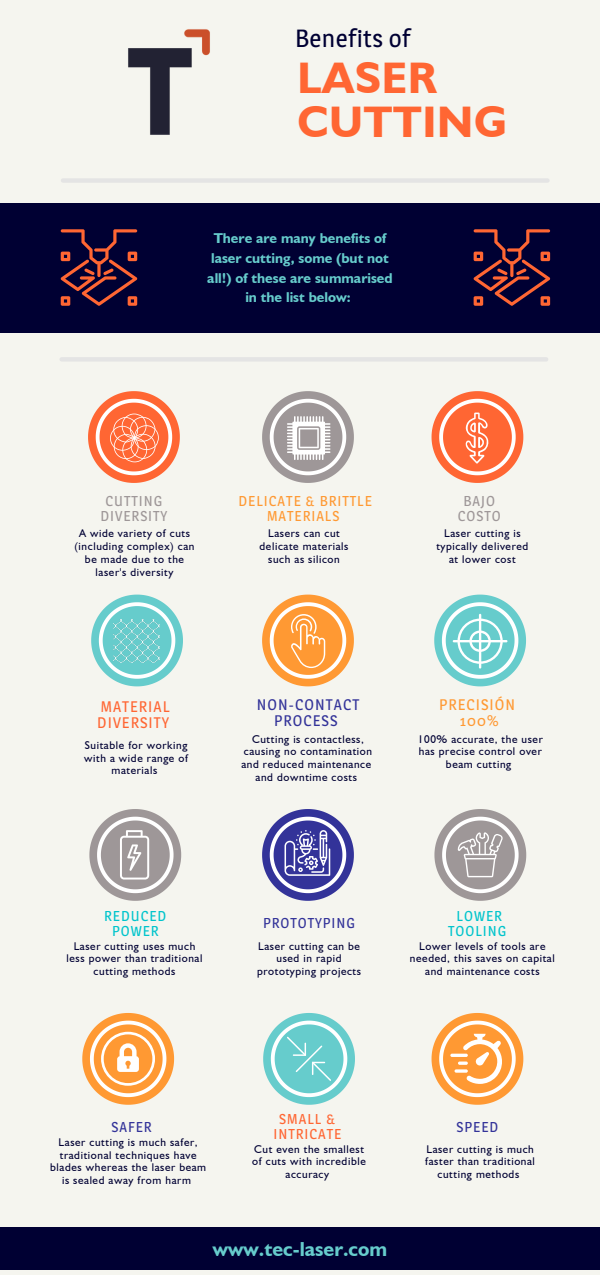
<style>
.page{position:relative;width:600px;height:1275px;background:#f5f5ef}
.page>*{position:absolute;margin:0;border:0;box-sizing:border-box;transform-origin:0 0}
.t1{font:700 44.2px/44px "Humanist 521 BT";letter-spacing:.02em;color:#f63}
.t2{font:24.8px "Magra";letter-spacing:.015em;color:#003}
.t3{font:700 20.3px "Humanist 521 BT";color:#6cc}
.t4{font:15.3px/16.1px "Magra";letter-spacing:.07em;color:#339;text-align:center}
.t5{font:15.3px/16.1px "Magra";letter-spacing:.07em;color:#f63}
.t6{font:15.3px "Magra";letter-spacing:.07em;color:#f93}
.t7{font:700 14.3px/19.9px "Humanist 521 BT";color:#6cc;text-align:center}
.t8{font:14.3px/15px "Magra";letter-spacing:.07em;color:#9e9798;text-align:center}
.t9{font:14.3px/15px "Magra";letter-spacing:.07em;color:#f93;text-align:center}
.t10{font:14.3px/15px "Magra";letter-spacing:.07em;color:#00c4cc;text-align:center}
.t11{font:14.3px "Magra";letter-spacing:.07em;color:#339}
.t12{font:14.3px/15px "Magra";letter-spacing:.07em;color:#f63;text-align:center}
.t13{font:11.2px/12.8px "Humanist 521 BT";letter-spacing:.055em;color:#003;text-align:center}
</style>
<div class="page">
<div style="left:0;top:203px;width:600px;height:129px;background:#003"></div>
<div style="left:63px;top:178px;width:484px;height:5px;background:#e4e4e4"></div>
<div style="left:62px;top:357px;width:484px;height:5px;background:#e4e4e4"></div>
<img style="left:128px;top:29px;width:82px;height:106px">
<svg style="left:61px;top:229px;width:76px;height:77px"></svg>
<svg style="left:474px;top:229px;width:76px;height:77px"></svg>
<svg style="left:91px;top:595px;width:92px;height:91px"></svg>
<svg style="left:262px;top:391px;width:92px;height:92px"></svg>
<svg style="left:88px;top:391px;width:92px;height:92px"></svg>
<svg style="left:432px;top:391px;width:91px;height:92px"></svg>
<img style="left:113px;top:619px;width:46px;height:44px">
<svg style="left:262px;top:595px;width:92px;height:91px"></svg>
<svg style="left:434px;top:595px;width:92px;height:91px"></svg>
<svg style="left:89px;top:809px;width:92px;height:92px"></svg>
<svg style="left:262px;top:809px;width:92px;height:92px"></svg>
<svg style="left:434px;top:809px;width:92px;height:92px"></svg>
<svg style="left:82px;top:1013px;width:92px;height:92px"></svg>
<svg style="left:263px;top:1013px;width:92px;height:92px"></svg>
<svg style="left:432px;top:1013px;width:91px;height:92px"></svg>
<div style="left:0;top:1227px;width:600px;height:43px;background:#003"></div>
<p class="t2" style="left:295px;top:23px;width:117px">Benefits of</p>
<p class="t1" style="left:297px;top:55px;width:211px">LASER<br>CUTTING</p>
<p class="t7" style="left:207px;top:228px;width:187px">There are many benefits of laser cutting, some (but not all!) of these are summarised in the list below:</p>
<p class="t8" style="left:100px;top:494px;width:69px">CUTTING<br>DIVERSITY</p>
<p class="t9" style="left:238px;top:494px;width:135px">DELICATE &amp; BRITTLE<br>MATERIALS</p>
<p class="t8" style="left:458px;top:494px;width:44px">BAJO<br>COSTO</p>
<p class="t13" style="left:75px;top:527px;width:122px">A wide variety of cuts (including complex) can be made due to the laser's diversity</p>
<p class="t13" style="left:260px;top:527px;width:90px">Lasers can cut delicate materials such as silicon</p>
<p class="t13" style="left:436px;top:527px;width:94px">Laser cutting is typically delivered at lower cost</p>
<p class="t5" style="left:97px;top:698px;width:74px">MATERIAL<br>DIVERSITY</p>
<p class="t4" style="left:257px;top:697px;width:104px">NON-CONTACT<br>PROCESS</p>
<p class="t6" style="left:439px;top:695px;width:78px">PRECISIÓN</p>
<p class="t6" style="left:460px;top:711px;width:40px">100%</p>
<p class="t13" style="left:84px;top:738px;width:105px">Suitable for working with a wide range of materials</p>
<p class="t13" style="left:241px;top:732px;width:132px">Cutting is contactless, causing no contamination and reduced maintenance</p>
<p class="t13" style="left:256px;top:770px;width:103px">and downtime costs</p>
<p class="t13" style="left:418px;top:732px;width:127px">100% accurate, the user has precise control over beam cutting</p>
<p class="t10" style="left:104px;top:908px;width:64px">REDUCED<br>POWER</p>
<p class="t10" style="left:448px;top:908px;width:60px">LOWER<br>TOOLING</p>
<p class="t13" style="left:257px;top:939px;width:106px">Laser cutting can be used in rapid prototyping projects</p>
<p class="t13" style="left:410px;top:939px;width:146px">Lower levels of tools are needed, this saves on capital and maintenance costs</p>
<p class="t11" style="left:263px;top:914px;width:94px">PROTOTYPING</p>
<p class="t13" style="left:67px;top:939px;width:137px">Laser cutting uses much less power than traditional cutting methods</p>
<p class="t11" style="left:111px;top:1118px;width:42px">SAFER</p>
<p class="t12" style="left:273px;top:1111px;width:69px">SMALL &amp;<br>INTRICATE</p>
<p class="t11" style="left:457px;top:1118px;width:43px">SPEED</p>
<p class="t13" style="left:50px;top:1135px;width:157px">Laser cutting is much safer, traditional techniques have blades whereas the laser beam is sealed away from harm</p>
<p class="t13" style="left:425px;top:1142px;width:111px">Laser cutting is much faster than traditional cutting methods</p>
<p class="t13" style="left:252px;top:1142px;width:115px">Cut even the smallest of cuts with incredible accuracy</p>
<p class="t3" style="left:213px;top:1236px;width:176px">www.tec-laser.com</p>
</div>
